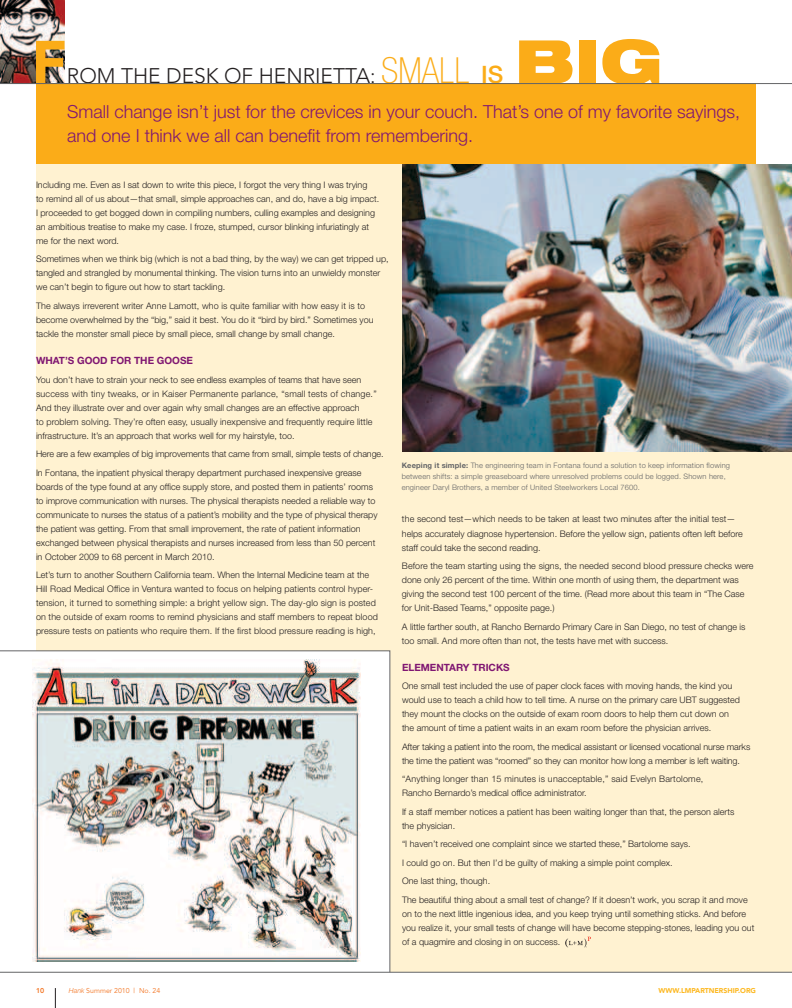
<style>
.page{position:relative;width:792px;height:1008px;background:#fff}
.page>*{position:absolute;margin:0;border:0;box-sizing:border-box;transform-origin:0 0}
.t1{font:900 expanded 60px "Helvetica Neue LT Std";color:#fbac18}
.t2{font:900 60px "Avenir";color:#fbac18}
.t3{font:300 21px "Avenir";color:#231f20}
.t4{font:300 18px/24px "Helvetica Neue LT Std";color:#801772}
.t5{font:700 10px "Helvetica Neue LT Std";color:#801772}
.t6{font:300 9px/14px "Helvetica Neue LT Std";color:#231f20}
.t7{font:300 9px/14px "Helvetica Neue LT Std";letter-spacing:.02em;color:#231f20}
.t8{font:300 7.5px/11px "Helvetica Neue LT Std";letter-spacing:.02em;color:#636466}
.t9{font:900 7px "Avenir";color:#fdb924}
.t10{font:7px "Avenir";color:#f37421}
.t11{font:800 7px "Avenir";color:#f37421}
.s1{font-family:"Helvetica Neue LT Std";font-weight:100;font-stretch:condensed;font-size:36px;color:#fbac18}
.s2{font-family:"Helvetica Neue LT Std";font-weight:500;font-size:24px;color:#fbac18}
.s3{font-weight:700}
.s4{font-family:"Helvetica Neue LT Std";font-weight:300;font-style:italic}
</style>
<div class="page">
<div style="left:36px;top:164px;width:756px;height:808px;background:#fff2d1"></div>
<svg style="left:55px;top:988px;width:1px;height:20px"></svg>
<img style="left:0;top:0;width:65px;height:83px">
<img style="left:0;top:650px;width:390px;height:322px">
<hr style="left:0;top:972px;width:792px;height:1px;background:#636466">
<div style="left:36px;top:83px;width:720px;height:81px;background:#fbac18"></div>
<img style="left:402px;top:164px;width:390px;height:288px">
<svg style="left:565px;top:937px;width:26px;height:10px"></svg>
<hr style="left:0;top:83px;width:792px;height:1px;background:#636466">
<h1 class="t2" style="left:31px;top:26px;width:37px">F</h1>
<h2 class="t3" style="left:67px;top:64px;width:436px">ROM THE DESK OF H ENRIETTA: <span class="s1">SMALL</span> <span class="s2">IS</span></h2>
<h1 class="t1" style="left:515px;top:23px;width:149px">BIG</h1>
<h3 class="t4" style="left:67px;top:99px;width:674px">Small change isn’t just for the crevices in your couch. That’s one of my favorite sayings, and one I think we all can benefit from remembering.</h3>
<p class="t6" style="left:36px;top:177px;width:345px">Including me. Even as I sat down to write this piece, I forgot the very thing I was trying<br>to remind all of us about—that small, simple approaches can, and do, have a big impact.<br>I proceeded to get bogged down in compiling numbers, culling examples and designing an ambitious treatise to make my case. I froze, stumped, cursor blinking infuriatingly at me for the next word.</p>
<p class="t6" style="left:36px;top:252px;width:354px">Sometimes when we think big (which is not a bad thing, by the way) we can get tripped up, tangled and strangled by monumental thinking. The vision turns into an unwieldy monster we can’t begin to figure out how to start tackling.</p>
<p class="t6" style="left:36px;top:298px;width:339px">The always irreverent writer Anne Lamott, who is quite familiar with how easy it is to become overwhelmed by the “big,” said it best. You do it “bird by bird.” Sometimes you tackle the monster small piece by small piece, small change by small change.</p>
<p class="t5" style="left:36px;top:355px;width:159px">WHAT’S GOOD FOR THE GOOSE</p>
<p class="t6" style="left:36px;top:372px;width:342px">You don’t have to strain your neck to see endless examples of teams that have seen success with tiny tweaks, or in Kaiser Permanente parlance, “small tests of change.” And they illustrate over and over again why small changes are an effective approach<br>to problem solving. They’re often easy, usually inexpensive and frequently require little infrastructure. It’s an approach that works well for my hairstyle, too.</p>
<p class="t6" style="left:36px;top:445px;width:349px;line-height:18.5px">Here are a few examples of big improvements that came from small, simple tests of change.<br>In Fontana, the inpatient physical therapy department purchased inexpensive grease</p>
<p class="t6" style="left:36px;top:479px;width:343px">boards of the type found at any office supply store, and posted them in patients’ rooms to improve communication with nurses. The physical therapists needed a reliable way to communicate to nurses the status of a patient’s mobility and the type of physical therapy the patient was getting. From that small improvement, the rate of patient information exchanged between physical therapists and nurses increased from less than 50 percent in October 2009 to 68 percent in March 2010.</p>
<p class="t6" style="left:36px;top:568px;width:343px">Let’s turn to another Southern California team. When the Internal Medicine team at the Hill Road Medical Office in Ventura wanted to focus on helping patients control hyper&shy;tension, it turned to something simple: a bright yellow sign. The day-glo sign is posted on the outside of exam rooms to remind physicians and staff members to repeat blood pressure tests on patients who require them. If the first blood pressure reading is high,</p>
<p class="t8" style="left:402px;top:460px;width:330px"><span class="s3">Keeping it simple:</span> The engineering team in Fontana found a solution to keep information flowing between shifts: a simple greaseboard where unresolved problems could be logged. Shown here, engineer Daryl Brothers, a member of United Steelworkers Local 7600.</p>
<p class="t6" style="left:402px;top:512px;width:342px">the second test—which needs to be taken at least two minutes after the initial test— helps accurately diagnose hypertension. Before the yellow sign, patients often left before staff could take the second reading.</p>
<p class="t6" style="left:402px;top:559px;width:353px">Before the team starting using the signs, the needed second blood pressure checks were done only 26 percent of the time. Within one month of using them, the department was giving the second test 100 percent of the time. (Read more about this team in “The Case for Unit-Based Teams,” opposite page.)</p>
<p class="t6" style="left:402px;top:619px;width:345px">A little farther south, at Rancho Bernardo Primary Care in San Diego, no test of change is too small. And more often than not, the tests have met with success.</p>
<p class="t5" style="left:402px;top:661px;width:109px">ELEMENTARY TRICKS</p>
<p class="t6" style="left:402px;top:679px;width:339px">One small test included the use of paper clock faces with moving hands, the kind you would use to teach a child how to tell time. A nurse on the primary care UBT suggested they mount the clocks on the outside of exam room doors to help them cut down on the amount of time a patient waits in an exam room before the physician arrives.</p>
<p class="t6" style="left:402px;top:740px;width:350px">After taking a patient into the room, the medical assistant or licensed vocational nurse marks the time the patient was “roomed” so they can monitor how long a member is left waiting.</p>
<p class="t7" style="left:402px;top:772px;width:303px">“Anything longer than 15 minutes is unacceptable,” said Evelyn Bartolome,<br>Rancho Bernardo’s medical office administrator.</p>
<p class="t6" style="left:402px;top:805px;width:334px">If a staff member notices a patient has been waiting longer than that, the person alerts the physician.</p>
<p class="t6" style="left:402px;top:835px;width:347px;line-height:18.5px">“I haven’t received one complaint since we started these,” Bartolome says.<br>I could go on. But then I’d be guilty of making a simple point complex.<br>One last thing, though.<br>The beautiful thing about a small test of change? If it doesn’t work, you scrap it and move</p>
<p class="t6" style="left:402px;top:906px;width:354px;line-height:14.3px">on to the next little ingenious idea, and you keep trying until something sticks. And before you realize it, your small tests of change will have become stepping-stones, leading you out of a quagmire and closing in on success.</p>
<p class="t11" style="left:36px;top:987px;width:10px">10</p>
<p class="t10" style="left:69px;top:987px;width:93px"><span class="s4">Hank</span> Summer 2010 | No. 24</p>
<p class="t9" style="left:659px;top:987px;width:99px">WWW.LMPARTNERSHIP.ORG</p>
</div>
